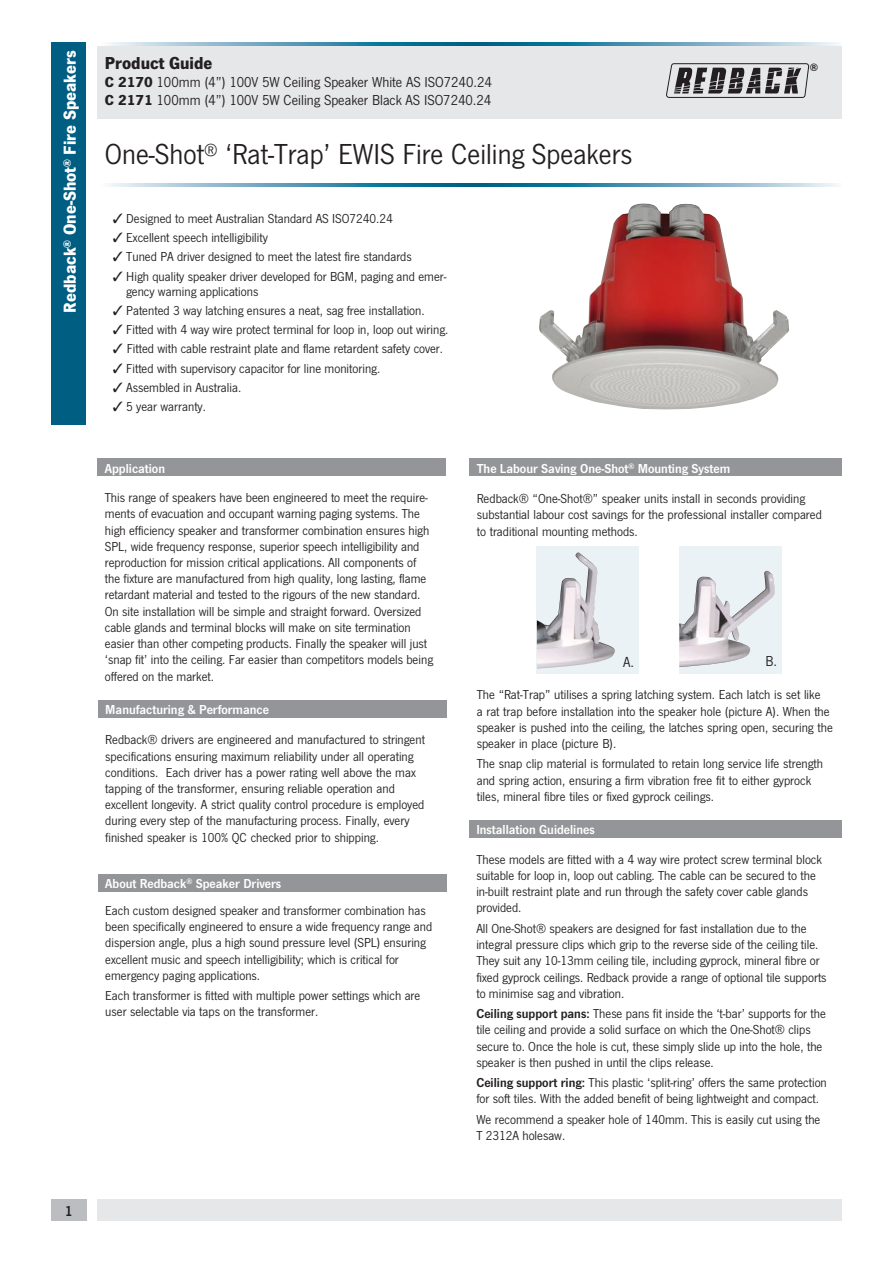
<style>
.page{position:relative;width:893px;height:1263px;background:#fff}
.page>*{position:absolute;margin:0;border:0;box-sizing:border-box;transform-origin:0 0}
.t1{font:30px "News Got T";color:#231f20}
.t2{font:700 18px "News Got T";color:#fff}
.t3{font:700 18px "News Got T";color:#231f20}
.t4{font:15px/18px "News Got T";color:#231f20}
.t5{font:600 15px "News Got T";color:#231f20}
.t6{font:13.5px/16.2px "News Got T";color:#231f20}
.t7{font:600 13.5px "News Got T";color:#fff}
.t8{font:700 10.35px "Helvetica";color:#231f20}
.s1{font-weight:700}
.s2{font-weight:600}
</style>
<div class="page">
<div style="left:51px;top:1199px;width:35px;height:21px;background:#bcbdc0"></div>
<div style="left:469px;top:820px;width:372px;height:17px;background:#939598"></div>
<div style="left:97px;top:43px;width:745px;height:76px;background:#e6e7e9"></div>
<div style="left:97px;top:1199px;width:745px;height:21px;background:#e6e7e9"></div>
<svg style="left:97px;top:43px;width:745px;height:3px;background:#61a0ba"></svg>
<svg style="left:110px;top:183px;width:727px;height:4px;background:#5e9eb9"></svg>
<div style="left:51px;top:43px;width:35px;height:382px;background:#005e82"></div>
<img style="left:539px;top:204px;width:250px;height:205px">
<div style="left:97px;top:459px;width:349px;height:17px;background:#939598"></div>
<div style="left:98px;top:700px;width:348px;height:17px;background:#939598"></div>
<div style="left:98px;top:874px;width:348px;height:17px;background:#939598"></div>
<div style="left:469px;top:459px;width:372px;height:17px;background:#939598"></div>
<svg style="left:666px;top:63px;width:143px;height:35px"></svg>
<div style="left:679px;top:546px;width:102px;height:128px;background:#eaf2f6"></div>
<img style="left:679px;top:571px;width:96px;height:96px">
<div style="left:537px;top:546px;width:102px;height:128px;background:#eaf2f6"></div>
<img style="left:537px;top:552px;width:78px;height:116px">
<h2 class="t2" style="left:59px;top:313px;width:264px;rotate:-90deg">Redback<sup>®</sup> One-Shot<sup>®</sup> Fire Speakers</h2>
<h2 class="t3" style="left:105px;top:52px;width:109px">Product Guide</h2>
<p class="t4" style="left:105px;top:73px;width:388px"><span class="s1">C 2170</span> 100mm (4”) 100V 5W Ceiling Speaker White AS ISO7240.24<br><span class="s1">C 2171</span> 100mm (4”) 100V 5W Ceiling Speaker Black AS ISO7240.24</p>
<h1 class="t1" style="left:105px;top:138px;width:529px">One-Shot<sup>®</sup> ‘Rat-Trap’ EWIS Fire Ceiling Speakers</h1>
<p class="t6" style="left:113px;top:210px;width:282px">✓ Designed to meet Australian Standard AS ISO7240.24</p>
<p class="t6" style="left:113px;top:229px;width:157px">✓ Excellent speech intelligibility</p>
<p class="t6" style="left:113px;top:248px;width:301px">✓ Tuned PA driver designed to meet the latest fire standards</p>
<p class="t6" style="left:126px;top:268px;width:322px;line-height:15px;text-indent:-13px">✓ High quality speaker driver developed for BGM, paging and emer&shy;gency warning applications</p>
<p class="t6" style="left:113px;top:302px;width:313px">✓ Patented 3 way latching ensures a neat, sag free installation.</p>
<p class="t6" style="left:113px;top:321px;width:337px">✓ Fitted with 4 way wire protect terminal for loop in, loop out wiring.</p>
<p class="t6" style="left:113px;top:340px;width:332px">✓ Fitted with cable restraint plate and flame retardent safety cover.</p>
<p class="t6" style="left:113px;top:360px;width:269px">✓ Fitted with supervisory capacitor for line monitoring.</p>
<p class="t6" style="left:113px;top:379px;width:130px">✓ Assembled in Australia.</p>
<p class="t6" style="left:113px;top:398px;width:95px">✓ 5 year warranty.</p>
<p class="t7" style="left:105px;top:460px;width:62px">Application</p>
<p class="t7" style="left:477px;top:460px;width:255px">The Labour Saving One-Shot<sup>®</sup> Mounting System</p>
<p class="t8" style="left:810px;top:59px;width:9px">®</p>
<p class="t6" style="left:105px;top:489px;width:330px">This range of speakers have been engineered to meet the require&shy;ments of evacuation and occupant warning paging systems. The high efficiency speaker and transformer combination ensures high SPL, wide frequency response, superior speech intelligibility and reproduction for mission critical applications. All components of the fixture are manufactured from high quality, long lasting, flame retardant material and tested to the rigours of the new standard.<br>On site installation will be simple and straight forward. Oversized cable glands and terminal blocks will make on site termination easier than other competing products. Finally the speaker will just ‘snap fit’ into the ceiling. Far easier than competitors models being offered on the market.</p>
<p class="t7" style="left:105px;top:702px;width:165px">Manufacturing &amp; Performance</p>
<p class="t6" style="left:105px;top:731px;width:321px">Redback® drivers are engineered and manufactured to stringent specifications ensuring maximum reliability under all operating conditions. Each driver has a power rating well above the max tapping of the transformer, ensuring reliable operation and excellent longevity. A strict quality control procedure is employed during every step of the manufacturing process. Finally, every finished speaker is 100% QC checked prior to shipping.</p>
<p class="t7" style="left:105px;top:876px;width:178px">About Redback<sup>®</sup> Speaker Drivers</p>
<p class="t6" style="left:105px;top:902px;width:329px">Each custom designed speaker and transformer combination has been specifically engineered to ensure a wide frequency range and dispersion angle, plus a high sound pressure level (SPL) ensuring excellent music and speech intelligibility; which is critical for emergency paging applications.</p>
<p class="t6" style="left:105px;top:987px;width:317px">Each transformer is fitted with multiple power settings which are user selectable via taps on the transformer.</p>
<p class="t6" style="left:477px;top:490px;width:347px">Redback® “One-Shot®” speaker units install in seconds providing substantial labour cost savings for the professional installer compared to traditional mounting methods.</p>
<p class="t4" style="left:623px;top:652px;width:12px">A.</p>
<p class="t4" style="left:766px;top:652px;width:13px">B.</p>
<p class="t6" style="left:477px;top:686px;width:358px">The “Rat-Trap” utilises a spring latching system. Each latch is set like<br>a rat trap before installation into the speaker hole (picture A). When the speaker is pushed into the ceiling, the latches spring open, securing the speaker in place (picture B).</p>
<p class="t6" style="left:477px;top:755px;width:348px">The snap clip material is formulated to retain long service life strength and spring action, ensuring a firm vibration free fit to either gyprock tiles, mineral fibre tiles or fixed gyprock ceilings.</p>
<p class="t7" style="left:476px;top:822px;width:120px">Installation Guidelines</p>
<p class="t6" style="left:476px;top:851px;width:347px">These models are fitted with a 4 way wire protect screw terminal block suitable for loop in, loop out cabling. The cable can be secured to the in-built restraint plate and run through the safety cover cable glands provided.</p>
<p class="t6" style="left:476px;top:920px;width:352px">All One-Shot® speakers are designed for fast installation due to the integral pressure clips which grip to the reverse side of the ceiling tile.<br>They suit any 10-13mm ceiling tile, including gyprock, mineral fibre or fixed gyprock ceilings. Redback provide a range of optional tile supports to minimise sag and vibration.</p>
<p class="t6" style="left:476px;top:1005px;width:351px"><span class="s2">Ceiling support pans:</span> These pans fit inside the ‘t-bar’ supports for the tile ceiling and provide a solid surface on which the One-Shot® clips secure to. Once the hole is cut, these simply slide up into the hole, the speaker is then pushed in until the clips release.</p>
<p class="t6" style="left:476px;top:1074px;width:352px"><span class="s2">Ceiling support ring:</span> This plastic ‘split-ring’ offers the same protection for soft tiles. With the added benefit of being lightweight and compact.</p>
<p class="t6" style="left:476px;top:1111px;width:346px">We recommend a speaker hole of 140mm. This is easily cut using the<br>T 2312A holesaw.</p>
<p class="t5" style="left:65px;top:1202px;width:9px">1</p>
</div>
